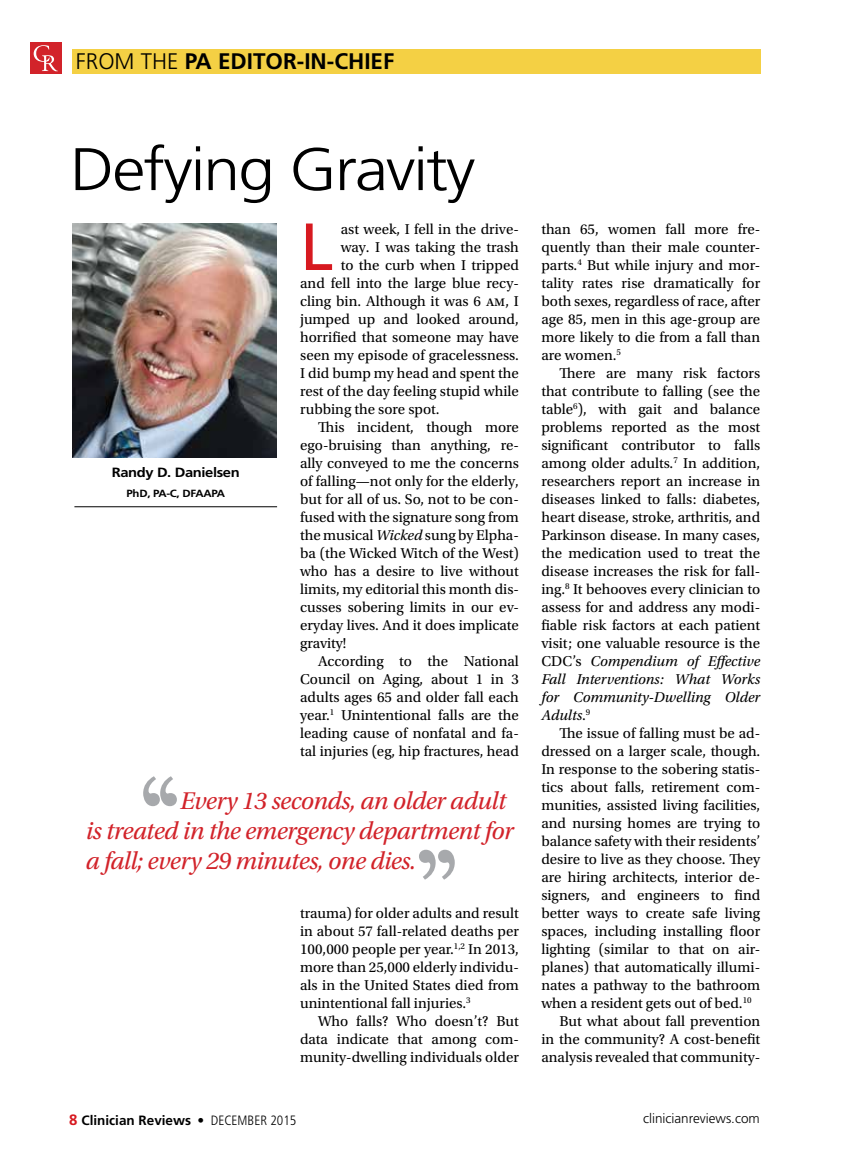
<style>
.page{position:relative;width:851px;height:1161px;background:#fff}
.page>*{position:absolute;margin:0;border:0;box-sizing:border-box;transform-origin:0 0}
.t1{font:900 105px "Berkeley Std";color:#a7a9ac}
.t2{font:66.6px "Frutiger LT Std";color:#d71920}
.t3{font:300 60px "Frutiger LT Std";letter-spacing:-.03em;color:#000;scale:1.1 1}
.t4{font:italic 25.5px/30px "Utopia Std";letter-spacing:-.02em;color:#d2232a}
.t5{font:700 22.5px "Frutiger LT Std";color:#000}
.t6{font:15px/18px "Utopia Std";color:#000;text-align:justify}
.t7{font:700 13.5px "Frutiger LT Std";color:#000}
.t8{font:300 13.5px "Frutiger LT Std";color:#000}
.t9{font:700 13.35px "Frutiger LT Std";letter-spacing:-.025em;color:#000;scale:1.1 1}
.t10{font:700 10.35px "Frutiger LT Std";letter-spacing:-.025em;color:#000;scale:1.1 1}
.s1{font-weight:300}
.s2{font-style:italic}
.s3{font-size:15px;color:#d71920}
.s4{font-weight:400;font-stretch:condensed}
.s5{font-weight:300;font-stretch:condensed}
</style>
<div class="page">
<img style="left:72px;top:223px;width:205px;height:234px">
<hr style="left:74px;top:506px;width:203px;height:1px;background:#000">
<div style="left:72px;top:50px;width:688px;height:24px;background:#f4d044"></div>
<div style="left:30px;top:43px;width:31px;height:31px;background:#d2232a"></div>
<svg style="left:34px;top:45px;width:24px;height:26px"></svg>
<h3 class="t5" style="left:76px;top:48px;width:320px"><span class="s1">FROM THE</span> PA EDITOR-IN-CHIEF</h3>
<h3 class="t3" style="left:70px;top:135px;width:370px">Defying Gravity</h3>
<p class="t9" style="left:112px;top:464px;width:118px">Randy D. Danielsen</p>
<p class="t10" style="left:126px;top:488px;width:91px">PhD, PA-C, DFAAPA</p>
<h2 class="t2" style="left:300px;top:208px;width:35px">L</h2>
<p class="t6" style="left:341px;top:220px;width:180px">ast week, I fell in the drive-</p>
<p class="t6" style="left:341px;top:238px;width:180px">way. I was taking the trash</p>
<p class="t6" style="left:341px;top:256px;width:180px">to the curb when I tripped</p>
<p class="t6" style="left:300px;top:274px;width:220px">and fell into the large blue recy-</p>
<p class="t6" style="left:300px;top:292px;width:220px">cling bin. Although it was 6 am, I</p>
<p class="t6" style="left:300px;top:310px;width:220px">jumped up and looked around,</p>
<p class="t6" style="left:300px;top:328px;width:220px">horrified that someone may have</p>
<p class="t6" style="left:300px;top:346px;width:220px">seen my episode of gracelessness.</p>
<p class="t6" style="left:300px;top:364px;width:220px">I did bump my head and spent the</p>
<p class="t6" style="left:300px;top:382px;width:220px">rest of the day feeling stupid while</p>
<p class="t6" style="left:300px;top:400px;width:141px">rubbing the sore spot.</p>
<p class="t6" style="left:318px;top:418px;width:202px">This incident, though more</p>
<p class="t6" style="left:300px;top:436px;width:220px">ego-bruising than anything, re-</p>
<p class="t6" style="left:300px;top:454px;width:220px">ally conveyed to me the concerns</p>
<p class="t6" style="left:300px;top:472px;width:220px">of falling—not only for the elderly,</p>
<p class="t6" style="left:300px;top:490px;width:220px">but for all of us. So, not to be con-</p>
<p class="t6" style="left:300px;top:508px;width:220px">fused with the signature song from</p>
<p class="t6" style="left:300px;top:526px;width:220px">the musical <span class="s2">Wicked</span> sung by Elpha-</p>
<p class="t6" style="left:300px;top:544px;width:220px">ba (the Wicked Witch of the West)</p>
<p class="t6" style="left:300px;top:562px;width:220px">who has a desire to live without</p>
<p class="t6" style="left:300px;top:580px;width:220px">limits, my editorial this month dis-</p>
<p class="t6" style="left:300px;top:598px;width:220px">cusses sobering limits in our ev-</p>
<p class="t6" style="left:300px;top:616px;width:220px">eryday lives. And it does implicate</p>
<p class="t6" style="left:300px;top:634px;width:48px">gravity!</p>
<p class="t6" style="left:318px;top:652px;width:202px">According to the National</p>
<p class="t6" style="left:300px;top:670px;width:220px">Council on Aging, about 1 in 3</p>
<p class="t6" style="left:300px;top:688px;width:220px">adults ages 65 and older fall each</p>
<p class="t6" style="left:300px;top:706px;width:220px">year.<sup>1</sup> Unintentional falls are the</p>
<p class="t6" style="left:300px;top:724px;width:220px">leading cause of nonfatal and fa-</p>
<p class="t6" style="left:300px;top:742px;width:220px">tal injuries (eg, hip fractures, head</p>
<h1 class="t1" style="left:140px;top:756px;width:42px">‘‘</h1>
<h3 class="t4" style="left:86px;top:786px;width:429px;text-indent:95px">Every 13 seconds, an older adult is treated in the emergency department for a fall; every 29 minutes, one dies.</h3>
<h1 class="t1" style="left:415px;top:830px;width:44px">’’</h1>
<p class="t6" style="left:300px;top:904px;width:220px">trauma) for older adults and result in about 57 fall-related deaths per 100,000 people per year.<sup>1,2</sup> In 2013, more than 25,000 elderly individu&shy;als in the United States died from unintentional fall injuries.<sup>3</sup></p>
<p class="t6" style="left:300px;top:1012px;width:220px;text-indent:18px">Who falls? Who doesn’t? But data indicate that among com&shy;munity-dwelling individuals older</p>
<p class="t6" style="left:541px;top:220px;width:220px">than 65, women fall more fre&shy;quently than their male counter&shy;parts.<sup>4</sup> But while injury and mor&shy;tality rates rise dramatically for both sexes, regardless of race, after age 85, men in this age-group are more likely to die from a fall than are women.<sup>5</sup></p>
<p class="t6" style="left:541px;top:364px;width:220px;text-indent:18px">There are many risk factors that contribute to falling (see the table<sup>6</sup>), with gait and balance problems reported as the most significant contributor to falls among older adults.<sup>7</sup> In addition, researchers report an increase in diseases linked to falls: diabetes, heart disease, stroke, arthritis, and Parkinson disease. In many cases, the medication used to treat the disease increases the risk for fall&shy;ing.<sup>8</sup> It behooves every clinician to assess for and address any modi&shy;fiable risk factors at each patient visit; one valuable resource is the CDC’s <span class="s2">Compendium of Effective Fall Interventions: What Works for Community-Dwelling Older Adults</span>.<sup>9</sup></p>
<p class="t6" style="left:559px;top:724px;width:202px">The issue of falling must be ad-</p>
<p class="t6" style="left:541px;top:742px;width:220px">dressed on a larger scale, though.</p>
<p class="t6" style="left:541px;top:760px;width:220px">In response to the sobering statis-</p>
<p class="t6" style="left:541px;top:778px;width:220px">tics about falls, retirement com-</p>
<p class="t6" style="left:541px;top:796px;width:220px">munities, assisted living facilities,</p>
<p class="t6" style="left:541px;top:814px;width:220px">and nursing homes are trying to</p>
<p class="t6" style="left:541px;top:832px;width:220px">balance safety with their residents’</p>
<p class="t6" style="left:541px;top:850px;width:220px">desire to live as they choose. They</p>
<p class="t6" style="left:541px;top:868px;width:220px">are hiring architects, interior de-</p>
<p class="t6" style="left:541px;top:886px;width:220px">signers, and engineers to find</p>
<p class="t6" style="left:541px;top:904px;width:220px">better ways to create safe living</p>
<p class="t6" style="left:541px;top:922px;width:220px">spaces, including installing floor</p>
<p class="t6" style="left:541px;top:940px;width:220px">lighting (similar to that on air-</p>
<p class="t6" style="left:541px;top:958px;width:220px">planes) that automatically illumi-</p>
<p class="t6" style="left:541px;top:976px;width:220px">nates a pathway to the bathroom</p>
<p class="t6" style="left:541px;top:994px;width:212px">when a resident gets out of bed.<sup>10</sup></p>
<p class="t6" style="left:559px;top:1012px;width:202px">But what about fall prevention</p>
<p class="t6" style="left:541px;top:1030px;width:220px">in the community? A cost-benefit</p>
<p class="t6" style="left:541px;top:1048px;width:220px">analysis revealed that community-</p>
<p class="t7" style="left:69px;top:1112px;width:229px"><span class="s3">8</span> Clinician Reviews <span class="s4">•</span> <span class="s5">DECEMBER 2015</span></p>
<p class="t8" style="left:643px;top:1111px;width:118px">clinicianreviews.com</p>
</div>
